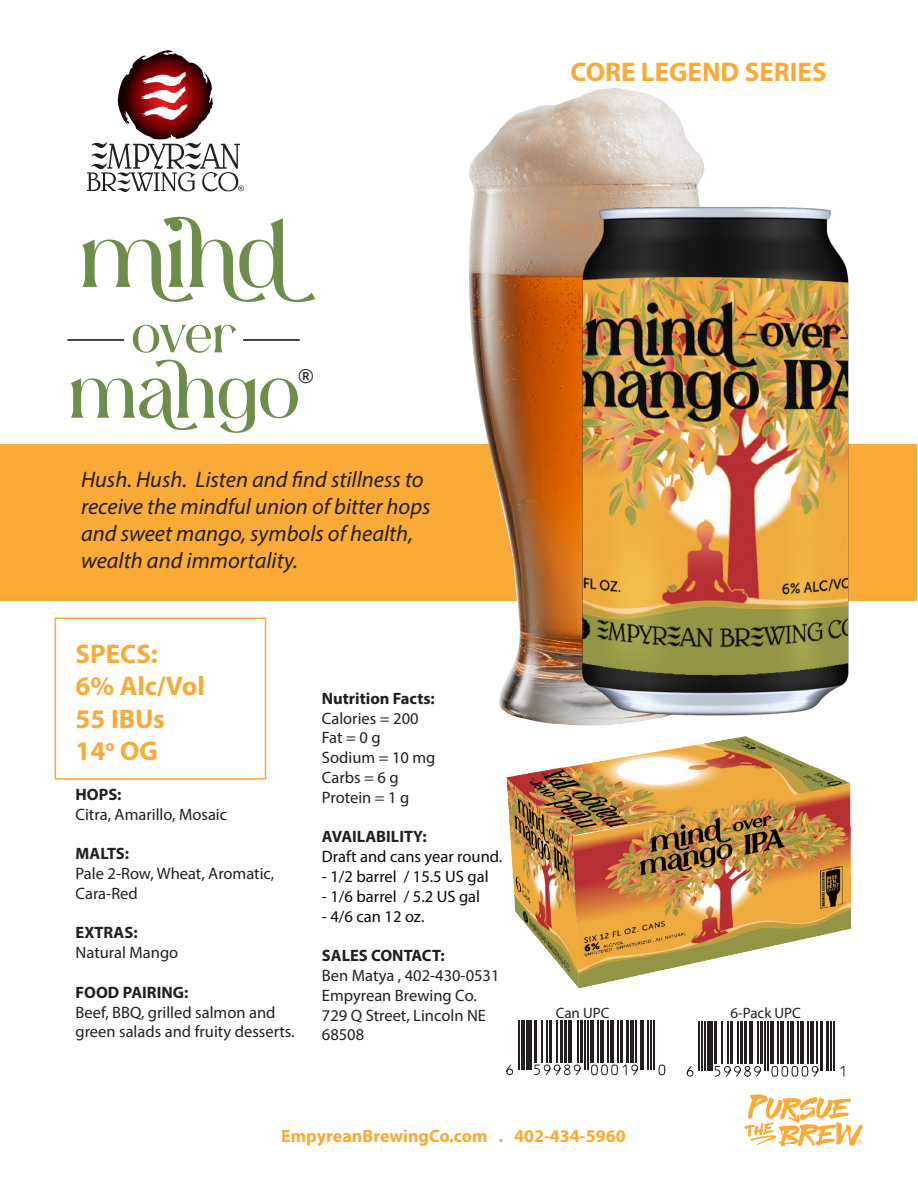
<style>
.page{position:relative;width:918px;height:1188px;background:#fff}
.page>*{position:absolute;margin:0;border:0;box-sizing:border-box;transform-origin:0 0}
.t1{font:700 27px "Myriad Pro";color:#faaa36}
.t2{font:italic 22.5px/27px "Myriad Pro";color:#231f20}
.t3{font:19.5px "Open Sans";color:#231f20}
.New_Description{font:700 18px "Myriad Pro";color:#faaa33}
.t4{font:16.5px/19.8px "Myriad Pro";color:#231f20}
.t5{font:16.5px/19.8px "Myriad Pro";color:#090805}
.t6{font:700 16.5px "Myriad Pro";color:#231f20}
.t7{font:15px "Myriad Pro";color:#231f20}
.s1{font-weight:700}
.s2{font-weight:700;color:#231f20}
</style>
<div class="page">
<div style="left:1px;top:445px;width:916px;height:156px;background:#faaa36"></div>
<svg style="left:87px;top:50px;width:157px;height:142px"></svg>
<img style="left:463px;top:88px;width:242px;height:637px">
<svg style="left:519px;top:1020px;width:136px;height:44px"></svg>
<hr style="left:518px;top:1020px;width:1px;height:50px;background:#231f20">
<hr style="left:521px;top:1020px;width:1px;height:50px;background:#231f20">
<hr style="left:524px;top:1020px;width:1px;height:50px;background:#231f20">
<div style="left:527px;top:1020px;width:5px;height:50px;background:#231f20"></div>
<hr style="left:534px;top:1020px;width:2px;height:43px;background:#231f20">
<hr style="left:541px;top:1020px;width:1px;height:43px;background:#231f20">
<hr style="left:547px;top:1020px;width:1px;height:43px;background:#231f20">
<hr style="left:550px;top:1020px;width:2px;height:43px;background:#231f20">
<hr style="left:557px;top:1020px;width:1px;height:43px;background:#231f20">
<hr style="left:560px;top:1020px;width:2px;height:43px;background:#231f20">
<hr style="left:564px;top:1020px;width:3px;height:43px;background:#231f20">
<hr style="left:568px;top:1020px;width:4px;height:43px;background:#231f20">
<hr style="left:577px;top:1020px;width:1px;height:43px;background:#231f20">
<hr style="left:580px;top:1020px;width:2px;height:43px;background:#231f20">
<hr style="left:584px;top:1020px;width:1px;height:50px;background:#231f20">
<hr style="left:587px;top:1020px;width:1px;height:50px;background:#231f20">
<hr style="left:590px;top:1020px;width:4px;height:43px;background:#231f20">
<hr style="left:597px;top:1020px;width:1px;height:43px;background:#231f20">
<hr style="left:600px;top:1020px;width:4px;height:43px;background:#231f20">
<hr style="left:607px;top:1020px;width:1px;height:43px;background:#231f20">
<hr style="left:610px;top:1020px;width:4px;height:43px;background:#231f20">
<hr style="left:617px;top:1020px;width:1px;height:43px;background:#231f20">
<hr style="left:620px;top:1020px;width:3px;height:43px;background:#231f20">
<hr style="left:626px;top:1020px;width:2px;height:43px;background:#231f20">
<hr style="left:630px;top:1020px;width:4px;height:43px;background:#231f20">
<hr style="left:636px;top:1020px;width:1px;height:43px;background:#231f20">
<hr style="left:640px;top:1020px;width:4px;height:50px;background:#231f20">
<hr style="left:647px;top:1020px;width:1px;height:50px;background:#231f20">
<hr style="left:650px;top:1020px;width:1px;height:50px;background:#231f20">
<hr style="left:653px;top:1020px;width:1px;height:50px;background:#231f20">
<svg style="left:506px;top:1064px;width:160px;height:12px"></svg>
<svg style="left:698px;top:1021px;width:137px;height:44px"></svg>
<hr style="left:698px;top:1022px;width:2px;height:49px;background:#231f20">
<hr style="left:701px;top:1022px;width:1px;height:49px;background:#231f20">
<hr style="left:704px;top:1022px;width:1px;height:49px;background:#231f20">
<div style="left:707px;top:1022px;width:5px;height:49px;background:#231f20"></div>
<hr style="left:714px;top:1022px;width:3px;height:42px;background:#231f20">
<hr style="left:721px;top:1022px;width:1px;height:42px;background:#231f20">
<hr style="left:727px;top:1022px;width:1px;height:42px;background:#231f20">
<hr style="left:730px;top:1022px;width:3px;height:42px;background:#231f20">
<hr style="left:737px;top:1022px;width:1px;height:42px;background:#231f20">
<hr style="left:740px;top:1022px;width:3px;height:42px;background:#231f20">
<hr style="left:744px;top:1022px;width:3px;height:42px;background:#231f20">
<hr style="left:749px;top:1022px;width:4px;height:42px;background:#231f20">
<hr style="left:757px;top:1022px;width:1px;height:42px;background:#231f20">
<hr style="left:760px;top:1022px;width:3px;height:42px;background:#231f20">
<hr style="left:765px;top:1022px;width:1px;height:49px;background:#231f20">
<hr style="left:767px;top:1022px;width:1px;height:49px;background:#231f20">
<hr style="left:770px;top:1022px;width:4px;height:42px;background:#231f20">
<hr style="left:777px;top:1022px;width:1px;height:42px;background:#231f20">
<hr style="left:780px;top:1022px;width:4px;height:42px;background:#231f20">
<hr style="left:788px;top:1022px;width:1px;height:42px;background:#231f20">
<hr style="left:790px;top:1022px;width:4px;height:42px;background:#231f20">
<hr style="left:798px;top:1022px;width:1px;height:42px;background:#231f20">
<hr style="left:800px;top:1022px;width:4px;height:42px;background:#231f20">
<hr style="left:808px;top:1022px;width:1px;height:42px;background:#231f20">
<hr style="left:811px;top:1022px;width:3px;height:42px;background:#231f20">
<hr style="left:816px;top:1022px;width:1px;height:42px;background:#231f20">
<hr style="left:821px;top:1022px;width:2px;height:49px;background:#231f20">
<hr style="left:826px;top:1022px;width:3px;height:49px;background:#231f20">
<hr style="left:831px;top:1022px;width:1px;height:49px;background:#231f20">
<hr style="left:833px;top:1022px;width:2px;height:49px;background:#231f20">
<svg style="left:686px;top:1065px;width:159px;height:12px"></svg>
<img style="left:562px;top:175px;width:301px;height:551px">
<svg style="left:744px;top:1095px;width:119px;height:51px"></svg>
<div style="left:55px;top:618px;width:211px;height:162px;border:2px solid #faaa36"></div>
<svg style="left:82px;top:217px;width:233px;height:85px"></svg>
<svg style="left:133px;top:325px;width:103px;height:28px"></svg>
<svg style="left:71px;top:359px;width:227px;height:74px"></svg>
<hr style="left:68px;top:339px;width:56px;height:2px;background:#040503">
<hr style="left:243px;top:339px;width:57px;height:2px;background:#040503">
<img style="left:507px;top:736px;width:344px;height:253px">
<p class="t3" style="left:298px;top:363px;width:18px">®</p>
<p class="t2" style="left:81px;top:465px;width:351px">Hush. Hush. Listen and find stillness to receive the mindful union of bitter hops and sweet mango, symbols of health, wealth and immortality.</p>
<p class="t1" style="left:570px;top:54px;width:258px">CORE LEGEND SERIES</p>
<p class="t1" style="left:76px;top:636px;width:84px">SPECS:</p>
<p class="t1" style="left:76px;top:669px;width:131px">6% Alc/Vol</p>
<p class="t1" style="left:76px;top:701px;width:91px">55 IBUs</p>
<p class="t1" style="left:76px;top:734px;width:84px">14<sup>o</sup> OG</p>
<p class="t4" style="left:76px;top:784px;width:153px"><span class="s1">HOPS:<br></span>Citra, Amarillo, Mosaic</p>
<p class="t6" style="left:76px;top:843px;width:55px">MALTS:</p>
<p class="t4" style="left:76px;top:863px;width:200px">Pale 2-Row, Wheat, Aromatic,</p>
<p class="t4" style="left:76px;top:883px;width:64px">Cara-Red</p>
<p class="t6" style="left:76px;top:922px;width:64px">EXTRAS:</p>
<p class="t4" style="left:76px;top:943px;width:104px">Natural Mango</p>
<p class="t6" style="left:76px;top:982px;width:114px">FOOD PAIRING:</p>
<p class="t4" style="left:76px;top:1002px;width:221px">Beef, BBQ, grilled salmon and green salads and fruity desserts.</p>
<p class="t6" style="left:322px;top:687px;width:114px">Nutrition Facts:</p>
<p class="t4" style="left:322px;top:708px;width:98px">Calories = 200</p>
<p class="t4" style="left:322px;top:728px;width:60px">Fat = 0 g</p>
<p class="t4" style="left:322px;top:747px;width:115px">Sodium = 10 mg</p>
<p class="t4" style="left:322px;top:767px;width:78px">Carbs = 6 g</p>
<p class="t4" style="left:322px;top:787px;width:89px">Protein = 1 g</p>
<p class="t5" style="left:322px;top:827px;width:182px"><span class="s2">AVAILABILITY:<br></span>Draft and cans year round.</p>
<p class="t5" style="left:322px;top:866px;width:168px">- 1/2 barrel / 15.5 US gal</p>
<p class="t5" style="left:322px;top:886px;width:160px">- 1/6 barrel / 5.2 US gal</p>
<p class="t5" style="left:322px;top:906px;width:104px">- 4/6 can 12 oz.</p>
<p class="t6" style="left:322px;top:945px;width:124px">SALES CONTACT:</p>
<p class="t4" style="left:322px;top:965px;width:179px">Ben Matya , 402-430-0531</p>
<p class="t4" style="left:322px;top:985px;width:156px">Empyrean Brewing Co.</p>
<p class="t4" style="left:322px;top:1005px;width:166px">729 Q Street, Lincoln NE<br>68508</p>
<p class="t7" style="left:556px;top:1004px;width:55px">Can UPC</p>
<p class="t7" style="left:730px;top:1004px;width:72px">6-Pack UPC</p>
<p class="New_Description" style="left:281px;top:1125px;width:346px">EmpyreanBrewingCo.com . 402-434-5960</p>
</div>
